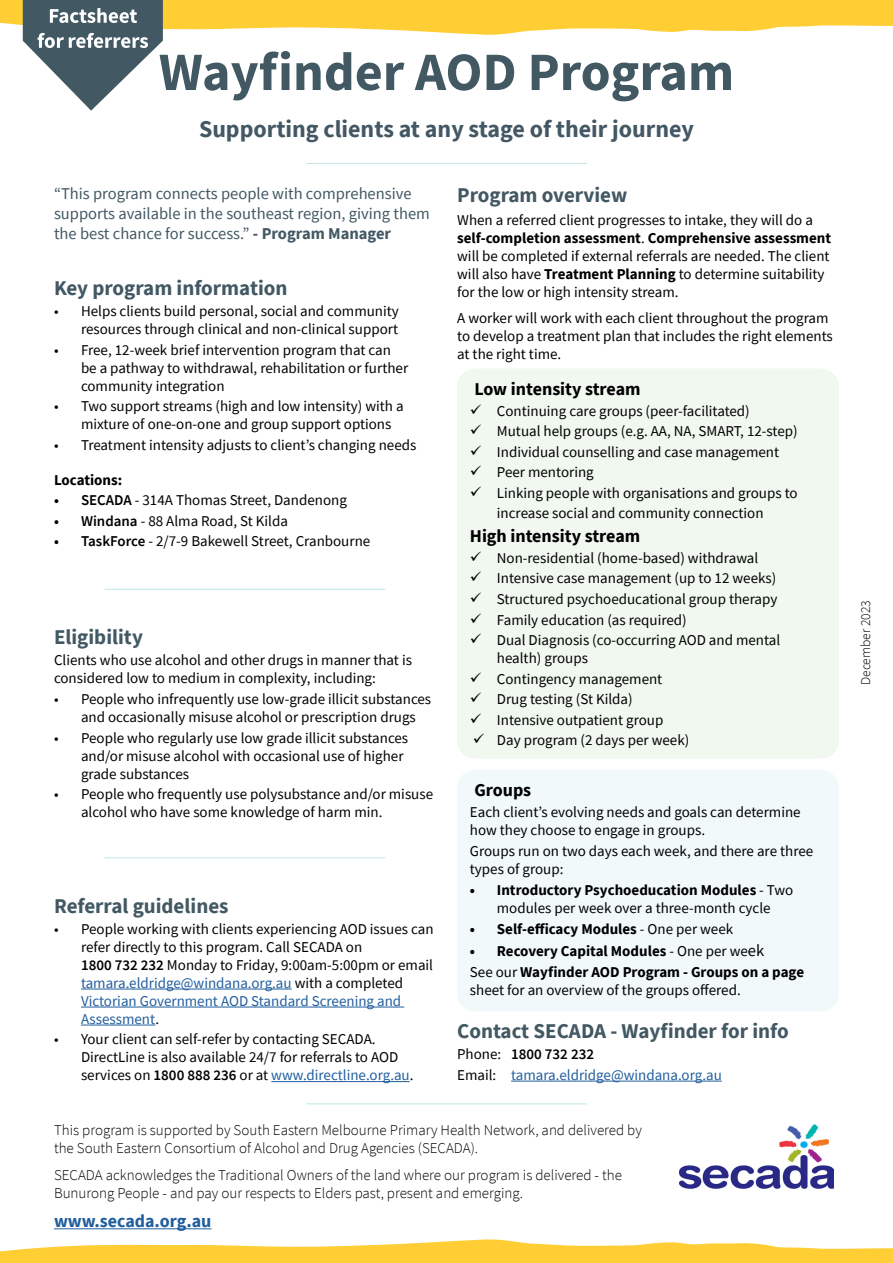
<style>
.page{position:relative;width:893px;height:1263px;background:#fff}
.page>*{position:absolute;margin:0;border:0;box-sizing:border-box;transform-origin:0 0}
.t1{font:700 54px "Source Sans Pro";color:#425863}
.t2{font:700 24px "Source Sans Pro";color:#435864}
.t3{font:700 21px "Source Sans Pro";color:#425863}
.t4{font:700 18px "Source Sans Pro";color:#000}
.t5{font:700 18px "Source Sans Pro";color:#215e9e}
.t6{font:16.5px/19.8px "Source Sans Pro";color:#425863}
.t7{font:15px/18px "Source Sans Pro";color:#000}
.t8{font:300 15px/18px "Source Sans Pro";color:#000}
.t9{font:700 15px/21px "Source Sans Pro";color:#000}
.t10{font:15px/20.5px "Source Sans Pro";color:#215e9e}
.t11{font:300 13.5px "Source Sans Pro";color:#000}
.s1{font-weight:700}
.s2{font-weight:400}
.s3{font-weight:400;font-size:16.5px}
.s4{font-weight:600}
.s5{color:#215e9e}
.s6{color:#000}
.s7{font-weight:600;color:#000}
</style>
<div class="page">
<hr style="left:306px;top:163px;width:281px;height:1px;background:#c2e6e6">
<svg style="left:0;top:1239px;width:893px;height:24px"></svg>
<hr style="left:306px;top:1103px;width:281px;height:1px;background:#c2e6e6">
<div style="left:457px;top:368px;width:382px;height:390px;background:#f1f8f0;border-radius:18px"></div>
<div style="left:457px;top:770px;width:382px;height:241px;background:#f1f9fb;border-radius:18px"></div>
<hr style="left:81px;top:989px;width:211px;height:1px;background:#215e9e">
<hr style="left:81px;top:1007px;width:323px;height:1px;background:#215e9e">
<hr style="left:81px;top:1025px;width:74px;height:1px;background:#215e9e">
<hr style="left:271px;top:1081px;width:139px;height:1px;background:#215e9e">
<hr style="left:511px;top:1081px;width:211px;height:1px;background:#215e9e">
<svg style="left:0;top:0;width:893px;height:111px"></svg>
<hr style="left:105px;top:857px;width:280px;height:1px;background:#c2e6e6">
<hr style="left:54px;top:1228px;width:158px;height:1px;background:#215e9e">
<img style="left:679px;top:1124px;width:155px;height:65px">
<hr style="left:105px;top:589px;width:280px;height:1px;background:#c2e6e6">
<h1 class="t1" style="left:159px;top:36px;width:577px">Wayfinder AOD Program</h1>
<h2 class="t2" style="left:199px;top:113px;width:496px">Supporting clients at any stage of their journey</h2>
<p class="t6" style="left:54px;top:183px;width:377px">“This program connects people with comprehensive supports available in the southeast region, giving them the best chance for success.” <span class="s1">- Program Manager</span></p>
<h3 class="t3" style="left:457px;top:181px;width:172px">Program overview</h3>
<p class="t7" style="left:457px;top:210px;width:376px">When a referred client progresses to intake, they will do a <span class="s1">self-completion assessment</span>. <span class="s1">Comprehensive assessment </span>will be completed if external referrals are needed. The client will also have <span class="s1">Treatment Planning</span> to determine suitability for the low or high intensity stream.</p>
<p class="t7" style="left:457px;top:309px;width:377px">A worker will work with each client throughout the program to develop a treatment plan that includes the right elements at the right time.</p>
<p class="t4" style="left:474px;top:377px;width:168px">Low intensity stream</p>
<p class="t7" style="left:497px;top:400px;width:302px;line-height:20.4px">Continuing care groups (peer-facilitated)<br>Mutual help groups (e.g. AA, NA, SMART, 12-step)<br>Individual counselling and case management Peer mentoring<br>Linking people with organisations and groups to increase social and community connection</p>
<p class="t4" style="left:470px;top:524px;width:172px">High intensity stream</p>
<p class="t7" style="left:497px;top:547px;width:285px;line-height:20.5px">Non-residential (home-based) withdrawal Intensive case management (up to 12 weeks)<br>Structured psychoeducational group therapy Family education (as required)<br>Dual Diagnosis (co-occurring AOD and mental</p>
<p class="t7" style="left:497px;top:648px;width:194px;line-height:20.5px">health) groups<br>Contingency management<br>Drug testing (St Kilda)<br>Intensive outpatient group<br>Day program (2 days per week)</p>
<p class="t4" style="left:474px;top:778px;width:58px">Groups</p>
<p class="t7" style="left:470px;top:803px;width:332px">Each client’s evolving needs and goals can determine how they choose to engage in groups.</p>
<p class="t7" style="left:470px;top:842px;width:345px">Groups run on two days each week, and there are three types of group:</p>
<p class="t7" style="left:470px;top:881px;width:325px;text-align:center"><span class="s1">• Introductory Psychoeducation Modules</span> - Two modules per week over a three-month cycle</p>
<p class="t9" style="left:470px;top:918px;width:265px">• Self-efficacy Modules <span class="s2">- One per week</span></p>
<p class="t9" style="left:470px;top:940px;width:336px">• Recovery Capital Modules <span class="s2">- One per we</span><span class="s3">ek<br></span><span class="s2">See our</span> Wayfinder AOD Program - Groups on a page</p>
<p class="t7" style="left:470px;top:981px;width:272px">sheet for an overview of the groups offered.</p>
<h3 class="t3" style="left:54px;top:274px;width:235px">Key program information</h3>
<p class="t7" style="left:54px;top:302px;width:346px;text-align:right">• Helps clients build personal, social and community resources through clinical and non-clinical support</p>
<p class="t7" style="left:81px;top:341px;width:329px;text-indent:-27px">• Free, 12-week brief intervention program that can be a pathway to withdrawal, rehabilitation or further community integration</p>
<p class="t7" style="left:81px;top:397px;width:324px;text-indent:-27px">• Two support streams (high and low intensity) with a mixture of one-on-one and group support options</p>
<p class="t7" style="left:54px;top:436px;width:364px">• Treatment intensity adjusts to client’s changing needs</p>
<p class="t9" style="left:54px;top:469px;width:70px">Locations:</p>
<p class="t7" style="left:54px;top:491px;width:294px"><span class="s4">• SECADA</span> - 314A Thomas Street, Dandenong</p>
<p class="t7" style="left:54px;top:512px;width:235px"><span class="s4">• Windana</span> - 88 Alma Road, St Kilda</p>
<p class="t7" style="left:54px;top:532px;width:318px"><span class="s4">• TaskForce</span> - 2/7-9 Bakewell Street, Cranbourne</p>
<h3 class="t3" style="left:54px;top:623px;width:90px">Eligibility</h3>
<p class="t7" style="left:54px;top:651px;width:359px">Clients who use alcohol and other drugs in manner that is considered low to medium in complexity, including:</p>
<p class="t7" style="left:81px;top:690px;width:352px;text-indent:-27px">• People who infrequently use low-grade illicit substances and occasionally misuse alcohol or prescription drugs</p>
<p class="t7" style="left:81px;top:729px;width:329px;text-indent:-27px">• People who regularly use low grade illicit substances and/or misuse alcohol with occasional use of higher grade substances</p>
<p class="t7" style="left:81px;top:785px;width:354px;text-indent:-27px">• People who frequently use polysubstance and/or misuse alcohol who have some knowledge of harm min.</p>
<h3 class="t3" style="left:54px;top:892px;width:176px">Referral guidelines</h3>
<p class="t7" style="left:81px;top:920px;width:354px;text-indent:-27px">• People working with clients experiencing AOD issues can refer directly to this program. Call SECADA on<br><span class="s4">1800 732 232</span> Monday to Friday, 9:00am-5:00pm or email <span class="s5">tamara.eldridge@windana.org.au</span> with a completed <span class="s5">Victorian Government AOD Standard Screening and Assessment</span>.</p>
<p class="t7" style="left:81px;top:1030px;width:334px;text-indent:-27px">• Your client can self-refer by contacting SECADA.<br>DirectLine is also available 24/7 for referrals to AOD services on <span class="s4">1800 888 236</span> or at <span class="s5">www.directline.org.au</span>.</p>
<h3 class="t3" style="left:457px;top:1017px;width:333px">Contact SECADA - Wayfinder for info</h3>
<p class="t10" style="left:457px;top:1044px;width:266px"><span class="s6">Phone:</span> <span class="s7">1800 732 232<br></span><span class="s6">Email:</span> tamara.eldridge@windana.org.au</p>
<p class="t8" style="left:54px;top:1121px;width:589px">This program is supported by South Eastern Melbourne Primary Health Network, and delivered by the South Eastern Consortium of Alcohol and Drug Agencies (SECADA).</p>
<p class="t8" style="left:54px;top:1166px;width:569px">SECADA acknowledges the Traditional Owners of the land where our program is delivered - the<br>Bunurong People - and pay our respects to Elders past, present and emerging.</p>
<p class="t5" style="left:54px;top:1209px;width:159px">www.secada.org.au</p>
<p class="t11" style="left:857px;top:685px;width:86px;rotate:-90deg">December 2023</p>
</div>
